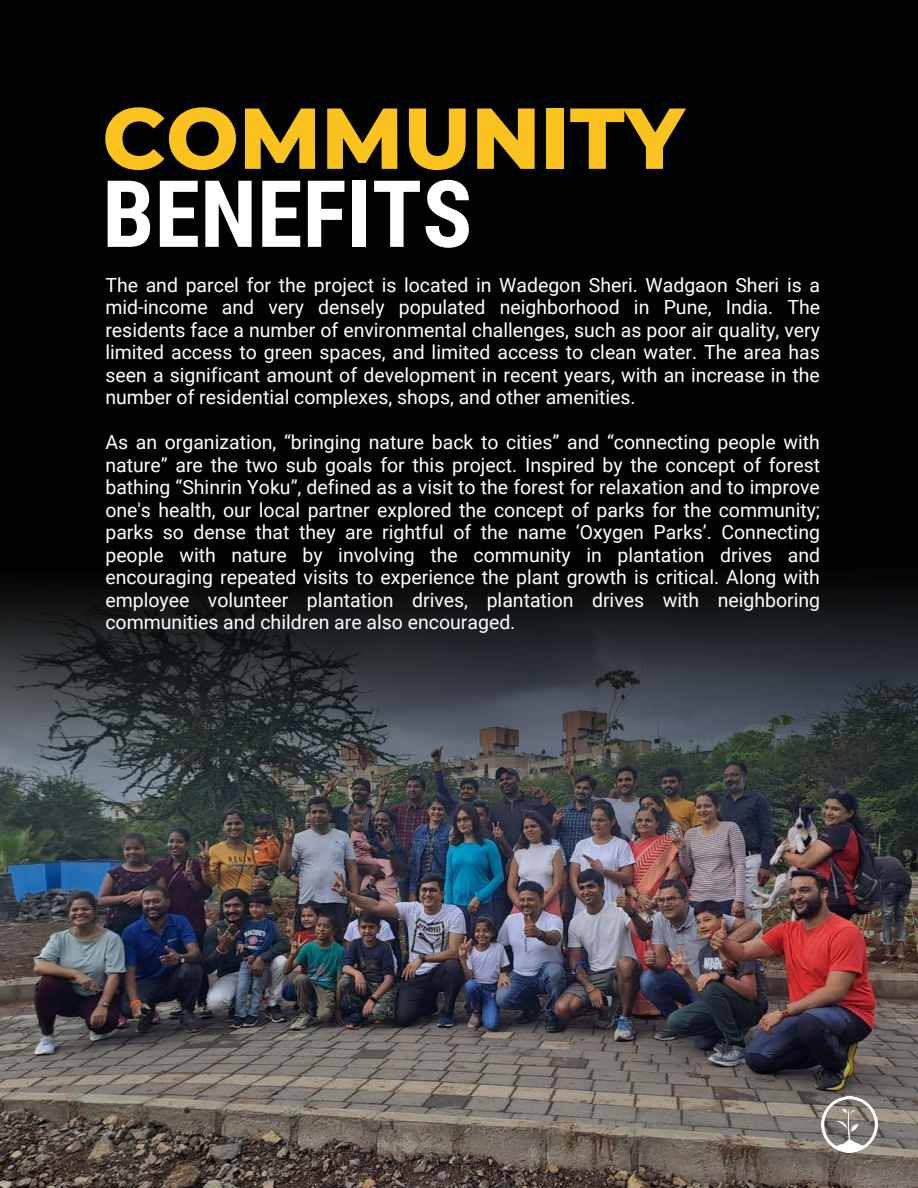
<style>
.page{position:relative;width:918px;height:1188px;background:#010203}
.page>*{position:absolute;margin:0;border:0;box-sizing:border-box;transform-origin:0 0}
.t1{font:700 93px "Roboto Condensed";color:#fff}
.t2{font:800 86.25px "Montserrat";color:#fac31f}
.t3{font:19.5px/22.5px "Roboto";color:#fff;text-align:justify}
</style>
<div class="page">
<img style="left:0;top:981px;width:918px;height:207px">
<img style="left:0;top:589px;width:918px;height:392px">
<img style="left:822px;top:1096px;width:56px;height:56px">
<p class="t2" style="left:102px;top:85px;width:584px">COMMUNITY</p>
<p class="t1" style="left:102px;top:161px;width:372px">BENEFITS</p>
<p class="t3" style="left:105px;top:274px;width:716px">The and parcel for the project is located in Wadegon Sheri. Wadgaon Sheri is a mid-income and very densely populated neighborhood in Pune, India. The residents face a number of environmental challenges, such as poor air quality, very limited access to green spaces, and limited access to clean water. The area has seen a significant amount of development in recent years, with an increase in the number of residential complexes, shops, and other amenities.</p>
<p class="t3" style="left:105px;top:431px;width:716px">As an organization, “bringing nature back to cities” and “connecting people with nature” are the two sub goals for this project. Inspired by the concept of forest bathing “Shinrin Yoku”, defined as a visit to the forest for relaxation and to improve one's health, our local partner explored the concept of parks for the community; parks so dense that they are rightful of the name ‘Oxygen Parks’. Connecting people with nature by involving the community in plantation drives and encouraging repeated visits to experience the plant growth is critical. Along with employee volunteer plantation drives, plantation drives with neighboring communities and children are also encouraged.</p>
</div>
